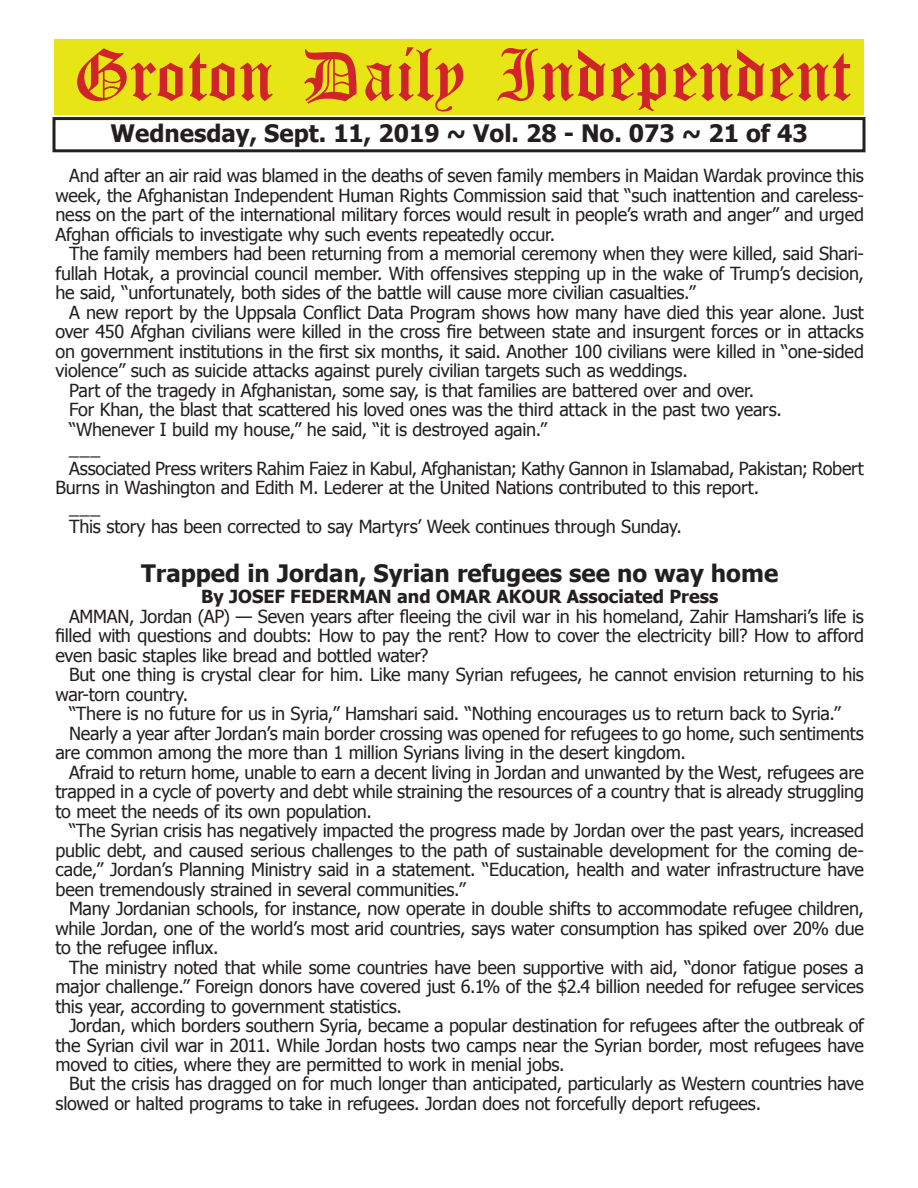
<style>
.page{position:relative;width:918px;height:1188px;background:#fff}
.page>*{position:absolute;margin:0;border:0;box-sizing:border-box;transform-origin:0 0}
.t1{font:54px "Old English Five";color:#d1232a}
.t2{font:700 24px "Tahoma";color:#231f20}
.t3{font:18px/19.5px "Tahoma";letter-spacing:-.01em;color:#231f20;text-align:justify}
.t4{font:700 18px "Tahoma";color:#231f20}
</style>
<div class="page">
<div style="left:52px;top:117px;width:814px;height:35px;border:3px solid #231f20"></div>
<div style="left:54px;top:40px;width:810px;height:75px;background:#e7e515"></div>
<h1 class="t1" style="left:73px;top:50px;width:779px">Groton Daily Independent</h1>
<h2 class="t2" style="left:110px;top:116px;width:699px">Wednesday, Sept. 11, 2019 ~ Vol. 28 - No. 073 ~ 21 of 43</h2>
<p class="t3" style="left:56px;top:165px;width:810px;text-indent:14px">And after an air raid was blamed in the deaths of seven family members in Maidan Wardak province this week, the Afghanistan Independent Human Rights Commission said that “such inattention and careless&shy;ness on the part of the international military forces would result in people’s wrath and anger” and urged Afghan officials to investigate why such events repeatedly occur.</p>
<p class="t3" style="left:56px;top:243px;width:810px;text-indent:14px">The family members had been returning from a memorial ceremony when they were killed, said Shari&shy;fullah Hotak, a provincial council member. With offensives stepping up in the wake of Trump’s decision, he said, “unfortunately, both sides of the battle will cause more civilian casualties.”</p>
<p class="t3" style="left:69px;top:302px;width:796px">A new report by the Uppsala Conflict Data Program shows how many have died this year alone. Just</p>
<p class="t3" style="left:56px;top:321px;width:810px">over 450 Afghan civilians were killed in the cross fire between state and insurgent forces or in attacks</p>
<p class="t3" style="left:56px;top:341px;width:810px">on government institutions in the first six months, it said. Another 100 civilians were killed in “one-sided</p>
<p class="t3" style="left:56px;top:360px;width:634px">violence” such as suicide attacks against purely civilian targets such as weddings.</p>
<p class="t3" style="left:69px;top:380px;width:687px">Part of the tragedy in Afghanistan, some say, is that families are battered over and over.</p>
<p class="t3" style="left:69px;top:399px;width:715px">For Khan, the blast that scattered his loved ones was the third attack in the past two years.</p>
<p class="t3" style="left:69px;top:419px;width:480px">“Whenever I build my house,” he said, “it is destroyed again.”</p>
<p class="t3" style="left:69px;top:438px;width:33px">___</p>
<p class="t3" style="left:69px;top:458px;width:797px">Associated Press writers Rahim Faiez in Kabul, Afghanistan; Kathy Gannon in Islamabad, Pakistan; Robert</p>
<p class="t3" style="left:56px;top:477px;width:705px">Burns in Washington and Edith M. Lederer at the United Nations contributed to this report.</p>
<p class="t3" style="left:69px;top:497px;width:33px">___</p>
<p class="t3" style="left:69px;top:516px;width:614px">This story has been corrected to say Martyrs’ Week continues through Sunday.</p>
<h2 class="t2" style="left:141px;top:556px;width:638px">Trapped in Jordan, Syrian refugees see no way home</h2>
<p class="t4" style="left:201px;top:584px;width:519px">By JOSEF FEDERMAN and OMAR AKOUR Associated Press</p>
<p class="t3" style="left:56px;top:606px;width:810px;text-indent:14px">AMMAN, Jordan (AP) — Seven years after fleeing the civil war in his homeland, Zahir Hamshari’s life is filled with questions and doubts: How to pay the rent? How to cover the electricity bill? How to afford even basic staples like bread and bottled water?</p>
<p class="t3" style="left:56px;top:664px;width:810px;text-indent:14px">But one thing is crystal clear for him. Like many Syrian refugees, he cannot envision returning to his war-torn country.</p>
<p class="t3" style="left:69px;top:703px;width:773px">“There is no future for us in Syria,” Hamshari said. “Nothing encourages us to return back to Syria.”</p>
<p class="t3" style="left:69px;top:722px;width:796px">Nearly a year after Jordan’s main border crossing was opened for refugees to go home, such sentiments</p>
<p class="t3" style="left:56px;top:742px;width:632px">are common among the more than 1 million Syrians living in the desert kingdom.</p>
<p class="t3" style="left:69px;top:761px;width:797px">Afraid to return home, unable to earn a decent living in Jordan and unwanted by the West, refugees are</p>
<p class="t3" style="left:56px;top:781px;width:810px">trapped in a cycle of poverty and debt while straining the resources of a country that is already struggling</p>
<p class="t3" style="left:56px;top:800px;width:318px">to meet the needs of its own population.</p>
<p class="t3" style="left:69px;top:820px;width:797px">“The Syrian crisis has negatively impacted the progress made by Jordan over the past years, increased</p>
<p class="t3" style="left:56px;top:839px;width:810px">public debt, and caused serious challenges to the path of sustainable development for the coming de-</p>
<p class="t3" style="left:56px;top:859px;width:810px">cade,” Jordan’s Planning Ministry said in a statement. “Education, health and water infrastructure have</p>
<p class="t3" style="left:56px;top:878px;width:412px">been tremendously strained in several communities.”</p>
<p class="t3" style="left:69px;top:898px;width:796px">Many Jordanian schools, for instance, now operate in double shifts to accommodate refugee children,</p>
<p class="t3" style="left:56px;top:917px;width:810px">while Jordan, one of the world’s most arid countries, says water consumption has spiked over 20% due</p>
<p class="t3" style="left:56px;top:937px;width:165px">to the refugee influx.</p>
<p class="t3" style="left:69px;top:956px;width:796px">The ministry noted that while some countries have been supportive with aid, “donor fatigue poses a</p>
<p class="t3" style="left:56px;top:976px;width:810px">major challenge.” Foreign donors have covered just 6.1% of the $2.4 billion needed for refugee services</p>
<p class="t3" style="left:56px;top:995px;width:348px">this year, according to government statistics.</p>
<p class="t3" style="left:69px;top:1015px;width:797px">Jordan, which borders southern Syria, became a popular destination for refugees after the outbreak of</p>
<p class="t3" style="left:56px;top:1034px;width:810px">the Syrian civil war in 2011. While Jordan hosts two camps near the Syrian border, most refugees have</p>
<p class="t3" style="left:56px;top:1054px;width:511px">moved to cities, where they are permitted to work in menial jobs.</p>
<p class="t3" style="left:69px;top:1073px;width:796px">But the crisis has dragged on for much longer than anticipated, particularly as Western countries have</p>
<p class="t3" style="left:56px;top:1093px;width:707px">slowed or halted programs to take in refugees. Jordan does not forcefully deport refugees.</p>
</div>
